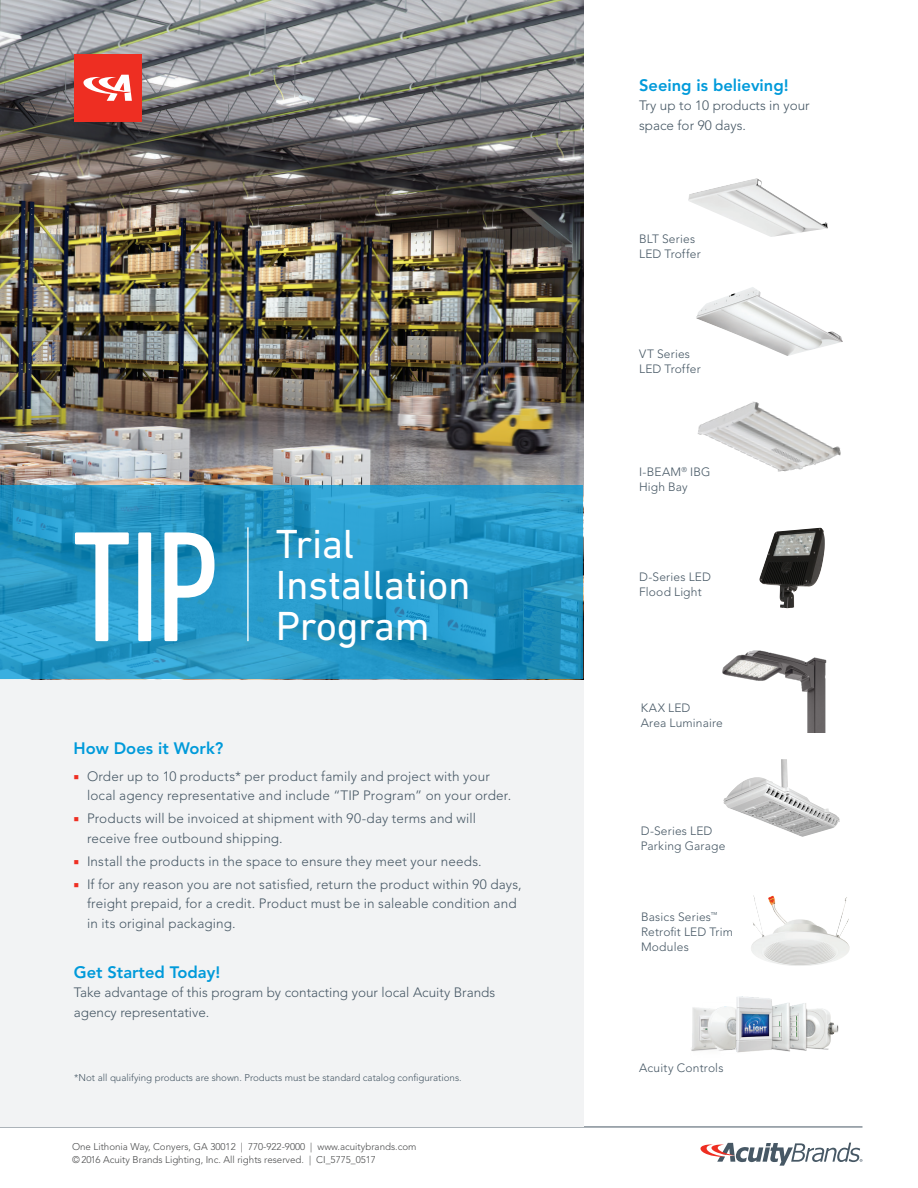
<style>
.page{position:relative;width:918px;height:1188px;background:#fff}
.page>*{position:absolute;margin:0;border:0;box-sizing:border-box;transform-origin:0 0}
.t1{font:condensed 159.9px "DIN Next LT Pro";color:#fff}
.t2{font:41.4px/41px "DIN Next LT Pro";letter-spacing:-.01em;color:#fff}
.t3{font:800 16.5px "Avenir LT Std";color:#009ada}
.t4{font:300 13.5px/19.5px "Avenir LT Std";letter-spacing:.01em;color:#475865}
.t5{font:300 12px/15px "Avenir LT Std";letter-spacing:.015em;color:#475865}
.t6{font:300 9.75px "Avenir LT Std";color:#4b4c4d}
.t7{font:300 9.75px "Avenir LT Std";color:#475865}
</style>
<div class="page">
<hr style="left:0;top:1127px;width:862px;height:1px;background:#475865">
<div style="left:0;top:679px;width:583px;height:448px;background:#f2f3f4"></div>
<img style="left:0;top:0;width:583px;height:486px">
<svg style="left:0;top:486px;width:583px;height:193px;background:#2697c5"></svg>
<div style="left:74px;top:54px;width:67px;height:68px;background:#ee2e22"></div>
<svg style="left:83px;top:75px;width:49px;height:26px"></svg>
<img style="left:688px;top:178px;width:140px;height:59px">
<img style="left:729px;top:287px;width:24px;height:9px">
<img style="left:697px;top:401px;width:144px;height:71px">
<img style="left:759px;top:528px;width:66px;height:80px">
<img style="left:722px;top:650px;width:105px;height:83px">
<img style="left:723px;top:759px;width:117px;height:78px">
<img style="left:691px;top:996px;width:148px;height:57px">
<hr style="left:247px;top:527px;width:2px;height:114px;background:#fff">
<img style="left:751px;top:895px;width:99px;height:71px">
<svg style="left:700px;top:1143px;width:162px;height:23px"></svg>
<p class="t1" style="left:72px;top:497px;width:149px">TIP</p>
<p class="t2" style="left:276px;top:523px;width:196px">Trial<br>Installation</p>
<p class="t2" style="left:276px;top:605px;width:155px">Program</p>
<p class="t3" style="left:74px;top:739px;width:151px">How Does it Work?</p>
<p class="t4" style="left:87px;top:766px;width:426px">Order up to 10 products* per product family and project with your local agency representative and include “TIP Program” on your order.</p>
<p class="t4" style="left:87px;top:809px;width:390px">Products will be invoiced at shipment with 90-day terms and will receive free outbound shipping.</p>
<p class="t4" style="left:87px;top:851px;width:396px">Install the products in the space to ensure they meet your needs.</p>
<p class="t4" style="left:87px;top:874px;width:436px">If for any reason you are not satisfied, return the product within 90 days, freight prepaid, for a credit. Product must be in saleable condition and in its original packaging.</p>
<p class="t3" style="left:74px;top:962px;width:148px">Get Started Today!</p>
<p class="t4" style="left:74px;top:983px;width:423px">Take advantage of this program by contacting your local Acuity Brands</p>
<p class="t4" style="left:74px;top:1002px;width:137px">agency representative.</p>
<p class="t7" style="left:74px;top:1072px;width:389px">*Not all qualifying products are shown. Products must be standard catalog configurations.</p>
<p class="t6" style="left:72px;top:1141px;width:346px">One Lithonia Way, Conyers, GA 30012 | 770-922-9000 | www.acuitybrands.com</p>
<p class="t6" style="left:72px;top:1154px;width:306px">© 2016 Acuity Brands Lighting, Inc. All rights reserved. | CI_5775_0517</p>
<p class="t3" style="left:639px;top:75px;width:151px">Seeing is believing!</p>
<p class="t4" style="left:639px;top:96px;width:172px">Try up to 10 products in your space for 90 days.</p>
<p class="t5" style="left:639px;top:231px;width:58px">BLT Series</p>
<p class="t5" style="left:639px;top:246px;width:63px">LED Troffer</p>
<p class="t5" style="left:639px;top:346px;width:63px">VT Series<br>LED Troffer</p>
<p class="t5" style="left:639px;top:465px;width:73px">I-BEAM<sup>®</sup> IBG<br>High Bay</p>
<p class="t5" style="left:639px;top:570px;width:73px">D-Series LED<br>Flood Light</p>
<p class="t5" style="left:641px;top:701px;width:84px">KAX LED<br>Area Luminaire</p>
<p class="t5" style="left:641px;top:824px;width:86px">D-Series LED<br>Parking Garage</p>
<p class="t5" style="left:641px;top:909px;width:94px">Basics Series<sup>™<br></sup>Retrofit LED Trim<br>Modules</p>
<p class="t5" style="left:639px;top:1060px;width:86px">Acuity Controls</p>
</div>
